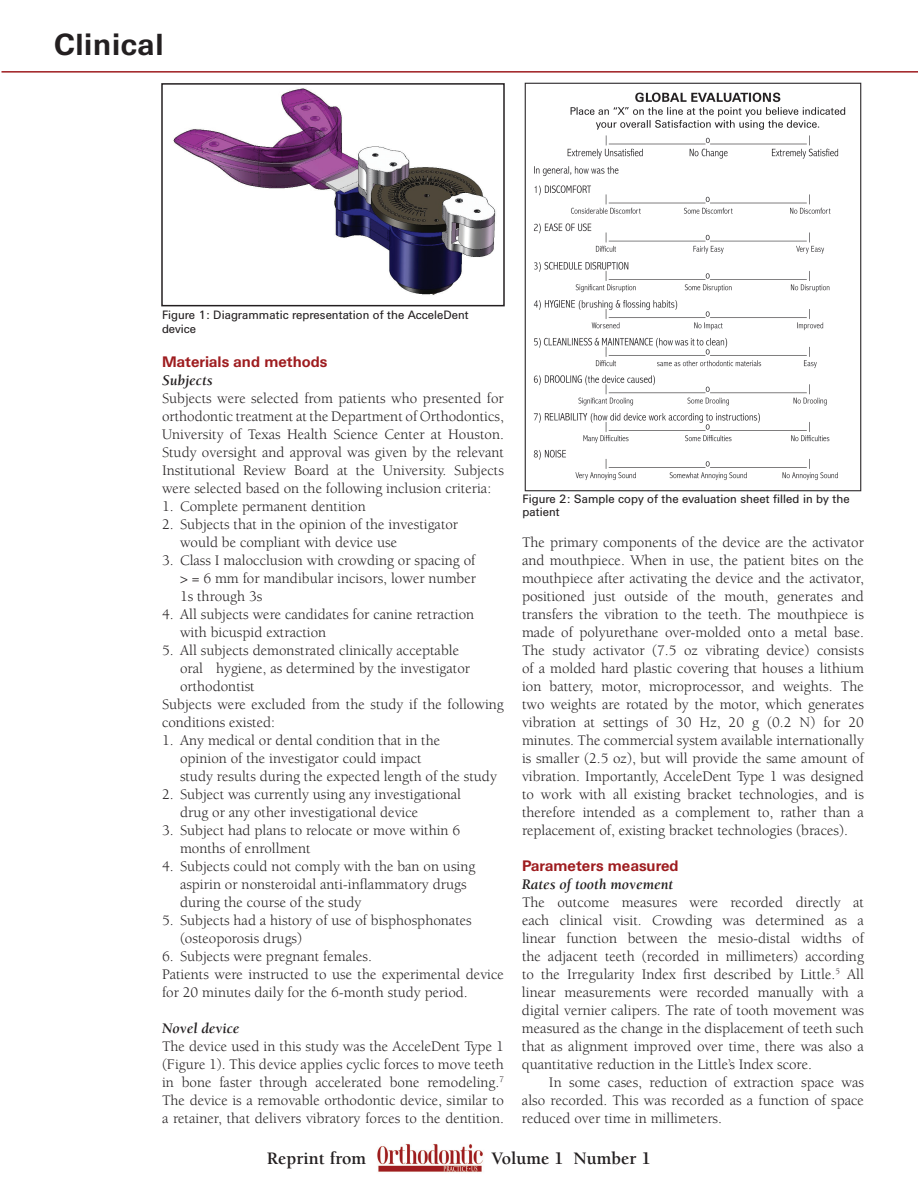
<style>
.page{position:relative;width:918px;height:1188px;background:#fff}
.page>*{position:absolute;margin:0;border:0;box-sizing:border-box;transform-origin:0 0}
.t1{font:700 30px "Univers BQ";letter-spacing:.025em;color:#231f20}
.t2{font:700 18px "Berkeley";color:#231f20}
.t3{font:15px/18px "Berkeley";color:#231f20}
.t4{font:italic 700 15px "Berkeley";color:#231f20}
.t5{font:700 15px "Univers BQ";color:#9e1c1f}
.t6{font:12px/13.5px "Univers BQ";color:#231f20}
</style>
<div class="page">
<img style="left:377px;top:1144px;width:106px;height:28px">
<hr style="left:2px;top:71px;width:916px;height:2px;background:#9e1c1f">
<img style="left:173px;top:88px;width:323px;height:207px">
<div style="left:161px;top:83px;width:344px;height:223px;border:2px solid #231f20"></div>
<img style="left:524px;top:82px;width:338px;height:410px">
<h1 class="t1" style="left:54px;top:27px;width:111px">Clinical</h1>
<p class="t6" style="left:162px;top:308px;width:308px">Figure 1: Diagrammatic representation of the AcceleDent device</p>
<p class="t5" style="left:162px;top:353px;width:167px">Materials and methods</p>
<p class="t4" style="left:162px;top:372px;width:52px">Subjects</p>
<p class="t3" style="left:162px;top:390px;width:344px;text-align:justify">Subjects were selected from patients who presented for orthodontic treatment at the Department of Orthodontics, University of Texas Health Science Center at Houston.<br>Study oversight and approval was given by the relevant Institutional Review Board at the University. Subjects were selected based on the following inclusion criteria:</p>
<p class="t3" style="left:162px;top:498px;width:205px">1. Complete permanent dentition</p>
<p class="t3" style="left:180px;top:516px;width:280px;text-indent:-18px">2. Subjects that in the opinion of the investigator would be compliant with device use</p>
<p class="t3" style="left:180px;top:552px;width:298px;text-align:justify;text-indent:-18px">3. Class I malocclusion with crowding or spacing of &gt; = 6 mm for mandibular incisors, lower number 1s through 3s</p>
<p class="t3" style="left:180px;top:606px;width:296px;text-indent:-18px">4. All subjects were candidates for canine retraction with bicuspid extraction</p>
<p class="t3" style="left:162px;top:642px;width:299px">5. All subjects demonstrated clinically acceptable</p>
<p class="t3" style="left:180px;top:660px;width:292px">oral hygiene, as determined by the investigator</p>
<p class="t3" style="left:180px;top:678px;width:76px">orthodontist</p>
<p class="t3" style="left:162px;top:696px;width:343px">Subjects were excluded from the study if the following</p>
<p class="t3" style="left:162px;top:714px;width:115px">conditions existed:</p>
<p class="t3" style="left:180px;top:732px;width:318px;text-indent:-18px">1. Any medical or dental condition that in the<br>opinion of the investigator could impact<br>study results during the expected length of the study</p>
<p class="t3" style="left:180px;top:786px;width:283px;text-indent:-18px">2. Subject was currently using any investigational drug or any other investigational device</p>
<p class="t3" style="left:180px;top:822px;width:282px;text-indent:-18px">3. Subject had plans to relocate or move within 6 months of enrollment</p>
<p class="t3" style="left:180px;top:858px;width:297px;text-indent:-18px">4. Subjects could not comply with the ban on using aspirin or nonsteroidal anti-inflammatory drugs during the course of the study</p>
<p class="t3" style="left:180px;top:912px;width:293px;text-indent:-18px">5. Subjects had a history of use of bisphosphonates (osteoporosis drugs)</p>
<p class="t3" style="left:162px;top:948px;width:343px">6. Subjects were pregnant females.<br>Patients were instructed to use the experimental device for 20 minutes daily for the 6-month study period.</p>
<p class="t4" style="left:162px;top:1020px;width:79px">Novel device</p>
<p class="t3" style="left:162px;top:1038px;width:344px;text-align:justify">The device used in this study was the AcceleDent Type 1 (Figure 1). This device applies cyclic forces to move teeth in bone faster through accelerated bone remodeling.<sup>7<br></sup>The device is a removable orthodontic device, similar to a retainer, that delivers vibratory forces to the dentition.</p>
<p class="t6" style="left:523px;top:492px;width:329px">Figure 2: Sample copy of the evaluation sheet filled in by the patient</p>
<p class="t3" style="left:522px;top:533px;width:344px;text-align:justify">The primary components of the device are the activator and mouthpiece. When in use, the patient bites on the mouthpiece after activating the device and the activator, positioned just outside of the mouth, generates and transfers the vibration to the teeth. The mouthpiece is made of polyurethane over-molded onto a metal base.<br>The study activator (7.5 oz vibrating device) consists of a molded hard plastic covering that houses a lithium ion battery, motor, microprocessor, and weights. The two weights are rotated by the motor, which generates vibration at settings of 30 Hz, 20 g (0.2 N) for 20 minutes. The commercial system available internationally is smaller (2.5 oz), but will provide the same amount of vibration. Importantly, AcceleDent Type 1 was designed to work with all existing bracket technologies, and is therefore intended as a complement to, rather than a replacement of, existing bracket technologies (braces).</p>
<p class="t5" style="left:522px;top:857px;width:158px">Parameters measured</p>
<p class="t4" style="left:522px;top:876px;width:153px">Rates of tooth movement</p>
<p class="t3" style="left:522px;top:893px;width:344px;text-align:justify">The outcome measures were recorded directly at each clinical visit. Crowding was determined as a linear function between the mesio-distal widths of the adjacent teeth (recorded in millimeters) according to the Irregularity Index first described by Little.<sup>5</sup> All linear measurements were recorded manually with a digital vernier calipers. The rate of tooth movement was measured as the change in the displacement of teeth such that as alignment improved over time, there was also a quantitative reduction in the Little’s Index score.</p>
<p class="t3" style="left:522px;top:1073px;width:344px;text-align:justify;text-indent:27px">In some cases, reduction of extraction space was also recorded. This was recorded as a function of space reduced over time in millimeters.</p>
<p class="t2" style="left:267px;top:1148px;width:101px">Reprint from</p>
<p class="t2" style="left:491px;top:1148px;width:161px">Volume 1 Number 1</p>
</div>
